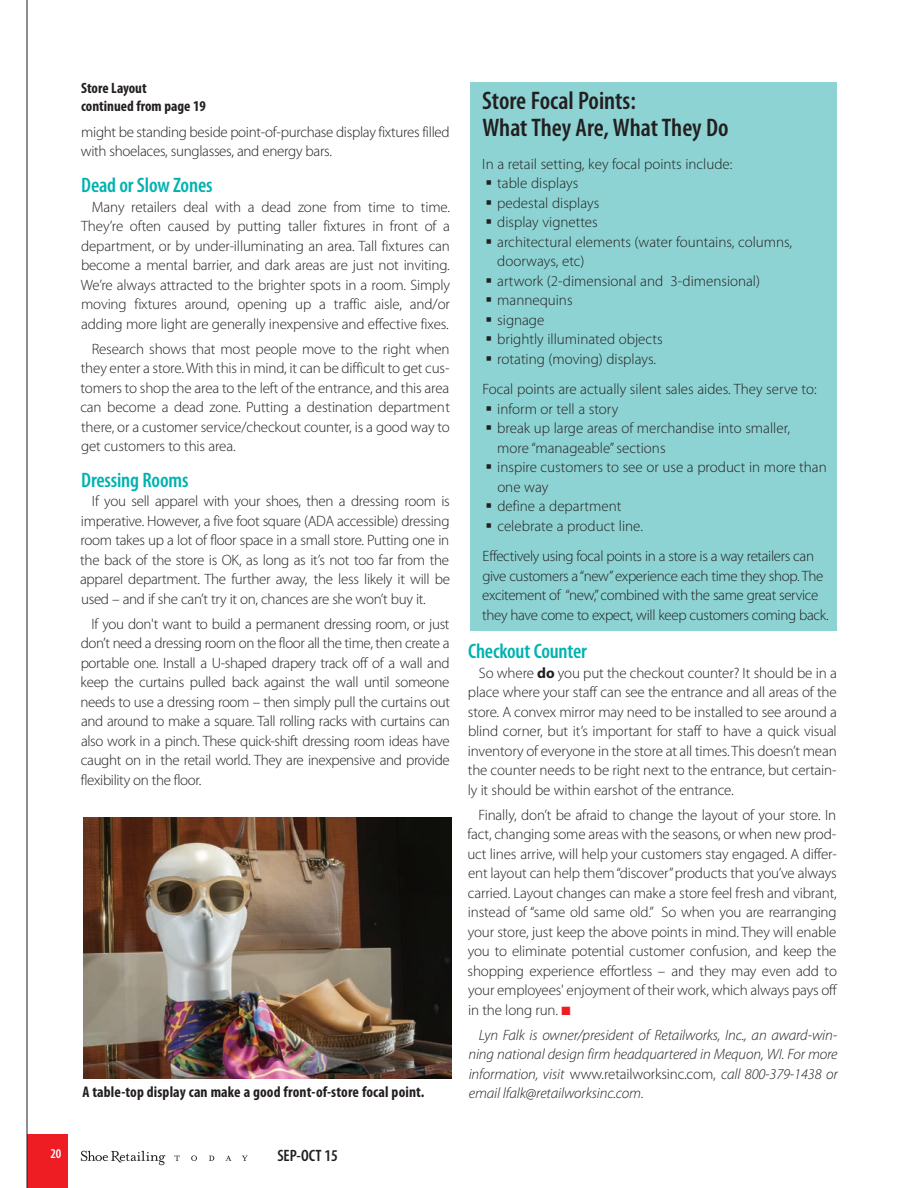
<style>
.page{position:relative;width:918px;height:1188px;background:#fff}
.page>*{position:absolute;margin:0;border:0;box-sizing:border-box;transform-origin:0 0}
.t1{font:600 condensed 25.5px/27px "Myriad Pro";color:#231f20}
.t2{font:600 condensed 21px "Myriad Pro";letter-spacing:-.01em;color:#00b2b0}
.t3{font:600 condensed 16.5px "Myriad Pro";color:#231f20}
.t4{font:700 condensed 15.45px "Myriad Pro";letter-spacing:.01em;color:#231f20}
.t5{font:300 15px/19.5px "Myriad Pro";letter-spacing:-.01em;color:#231f20}
.t6{font:italic 300 15px/19.5px "Myriad Pro";letter-spacing:-.01em;color:#231f20;text-align:justify}
.t7{font:700 condensed 15px/18px "Myriad Pro";color:#231f20}
.t8{font:600 condensed 13.5px "Myriad Pro";color:#fff}
.s1{font-weight:700}
.s2{color:#ee1d23}
.s3{font-style:normal}
</style>
<div class="page">
<div style="left:27px;top:1134px;width:41px;height:54px;background:#ee1d23"></div>
<hr style="left:27px;top:0;width:1px;height:1188px;background:#231f20">
<svg style="left:81px;top:1151px;width:85px;height:14px"></svg>
<svg style="left:174px;top:1156px;width:6px;height:5px"></svg>
<svg style="left:191px;top:1155px;width:6px;height:6px"></svg>
<svg style="left:209px;top:1156px;width:5px;height:5px"></svg>
<svg style="left:225px;top:1155px;width:7px;height:6px"></svg>
<svg style="left:242px;top:1156px;width:5px;height:5px"></svg>
<img style="left:83px;top:818px;width:369px;height:260px">
<div style="left:470px;top:82px;width:367px;height:549px;background:#8ed3d3"></div>
<p class="t8" style="left:50px;top:1146px;width:13px">20</p>
<p class="t7" style="left:81px;top:79px;width:126px">Store Layout<br>continued from page 19</p>
<p class="t5" style="left:81px;top:122px;width:370px">might be standing beside point-of-purchase display fixtures filled with shoelaces, sunglasses, and energy bars.</p>
<p class="t2" style="left:81px;top:174px;width:133px">Dead or Slow Zones</p>
<p class="t5" style="left:81px;top:197px;width:371px;text-align:justify;text-indent:11px">Many retailers deal with a dead zone from time to time.<br>They’re often caused by putting taller fixtures in front of a department, or by under-illuminating an area. Tall fixtures can become a mental barrier, and dark areas are just not inviting.<br>We’re always attracted to the brighter spots in a room. Simply moving fixtures around, opening up a traffic aisle, and/or adding more light are generally inexpensive and effective fixes.</p>
<p class="t5" style="left:80px;top:339px;width:371px;text-align:justify;text-indent:11px">Research shows that most people move to the right when they enter a store. With this in mind, it can be difficult to get cus&shy;tomers to shop the area to the left of the entrance, and this area can become a dead zone. Putting a destination department there, or a customer service/checkout counter, is a good way to get customers to this area.</p>
<p class="t2" style="left:81px;top:468px;width:109px">Dressing Rooms</p>
<p class="t5" style="left:80px;top:492px;width:371px;text-align:justify;text-indent:12px">If you sell apparel with your shoes, then a dressing room is imperative. However, a five foot square (ADA accessible) dressing room takes up a lot of floor space in a small store. Putting one in the back of the store is OK, as long as it’s not too far from the apparel department. The further away, the less likely it will be used – and if she can’t try it on, chances are she won’t buy it.</p>
<p class="t5" style="left:81px;top:614px;width:371px;text-align:justify;text-indent:11px">If you don't want to build a permanent dressing room, or just don’t need a dressing room on the floor all the time, then create a portable one. Install a U-shaped drapery track off of a wall and keep the curtains pulled back against the wall until someone needs to use a dressing room – then simply pull the curtains out and around to make a square. Tall rolling racks with curtains can also work in a pinch. These quick-shift dressing room ideas have caught on in the retail world. They are inexpensive and provide flexibility on the floor.</p>
<p class="t4" style="left:82px;top:1083px;width:344px">A table-top display can make a good front-of-store focal point.</p>
<p class="t1" style="left:482px;top:87px;width:248px">Store Focal Points:<br>What They Are, What They Do</p>
<p class="t5" style="left:482px;top:154px;width:252px">In a retail setting, key focal points include:</p>
<p class="t5" style="left:485px;top:174px;width:94px">▪ table displays</p>
<p class="t5" style="left:485px;top:193px;width:115px">▪ pedestal displays</p>
<p class="t5" style="left:485px;top:213px;width:114px">▪ display vignettes</p>
<p class="t5" style="left:497px;top:232px;width:296px;text-indent:-12px">▪ architectural elements (water fountains, columns, doorways, etc)</p>
<p class="t5" style="left:485px;top:271px;width:276px">▪ artwork (2-dimensional and 3-dimensional)</p>
<p class="t5" style="left:485px;top:291px;width:89px">▪ mannequins</p>
<p class="t5" style="left:485px;top:310px;width:60px">▪ signage</p>
<p class="t5" style="left:485px;top:330px;width:179px">▪ brightly illuminated objects</p>
<p class="t5" style="left:482px;top:344px;width:336px;line-height:30.3px">▪ rotating (moving) displays.<br>Focal points are actually silent sales aides. They serve to:</p>
<p class="t5" style="left:485px;top:399px;width:134px">▪ inform or tell a story</p>
<p class="t5" style="left:497px;top:419px;width:294px;text-indent:-12px">▪ break up large areas of merchandise into smaller, more “manageable” sections</p>
<p class="t5" style="left:497px;top:458px;width:331px;text-indent:-12px">▪ inspire customers to see or use a product in more than one way</p>
<p class="t5" style="left:485px;top:497px;width:137px">▪ define a department</p>
<p class="t5" style="left:482px;top:511px;width:333px;line-height:30.3px">▪ celebrate a product line.<br>Effectively using focal points in a store is a way retailers can</p>
<p class="t5" style="left:482px;top:566px;width:348px">give customers a “new” experience each time they shop. The excitement of “new,” combined with the same great service they have come to expect, will keep customers coming back.</p>
<p class="t2" style="left:468px;top:640px;width:120px">Checkout Counter</p>
<p class="t5" style="left:468px;top:663px;width:371px;text-align:justify;text-indent:11px">So where <span class="s1">do</span> you put the checkout counter? It should be in a place where your staff can see the entrance and all areas of the store. A convex mirror may need to be installed to see around a blind corner, but it’s important for staff to have a quick visual inventory of everyone in the store at all times. This doesn’t mean the counter needs to be right next to the entrance, but certain&shy;ly it should be within earshot of the entrance.</p>
<p class="t5" style="left:467px;top:805px;width:371px;text-align:justify;text-indent:11px">Finally, don’t be afraid to change the layout of your store. In fact, changing some areas with the seasons, or when new prod&shy;uct lines arrive, will help your customers stay engaged. A differ&shy;ent layout can help them “discover” products that you’ve always carried. Layout changes can make a store feel fresh and vibrant, instead of “same old same old.” So when you are rearranging your store, just keep the above points in mind. They will enable you to eliminate potential customer confusion, and keep the shopping experience effortless – and they may even add to your employees' enjoyment of their work, which always pays off in the long run. <span class="s2">■</span></p>
<p class="t6" style="left:468px;top:1025px;width:371px;text-indent:10px">Lyn Falk is owner/president of Retailworks, Inc., an award-win&shy;ning national design firm headquartered in Mequon, WI. For more information, visit <span class="s3">www.retailworksinc.com,</span> call 800-379-1438 or email lfalk@retailworksinc.com.</p>
<p class="t3" style="left:277px;top:1147px;width:62px">SEP-OCT 15</p>
</div>
